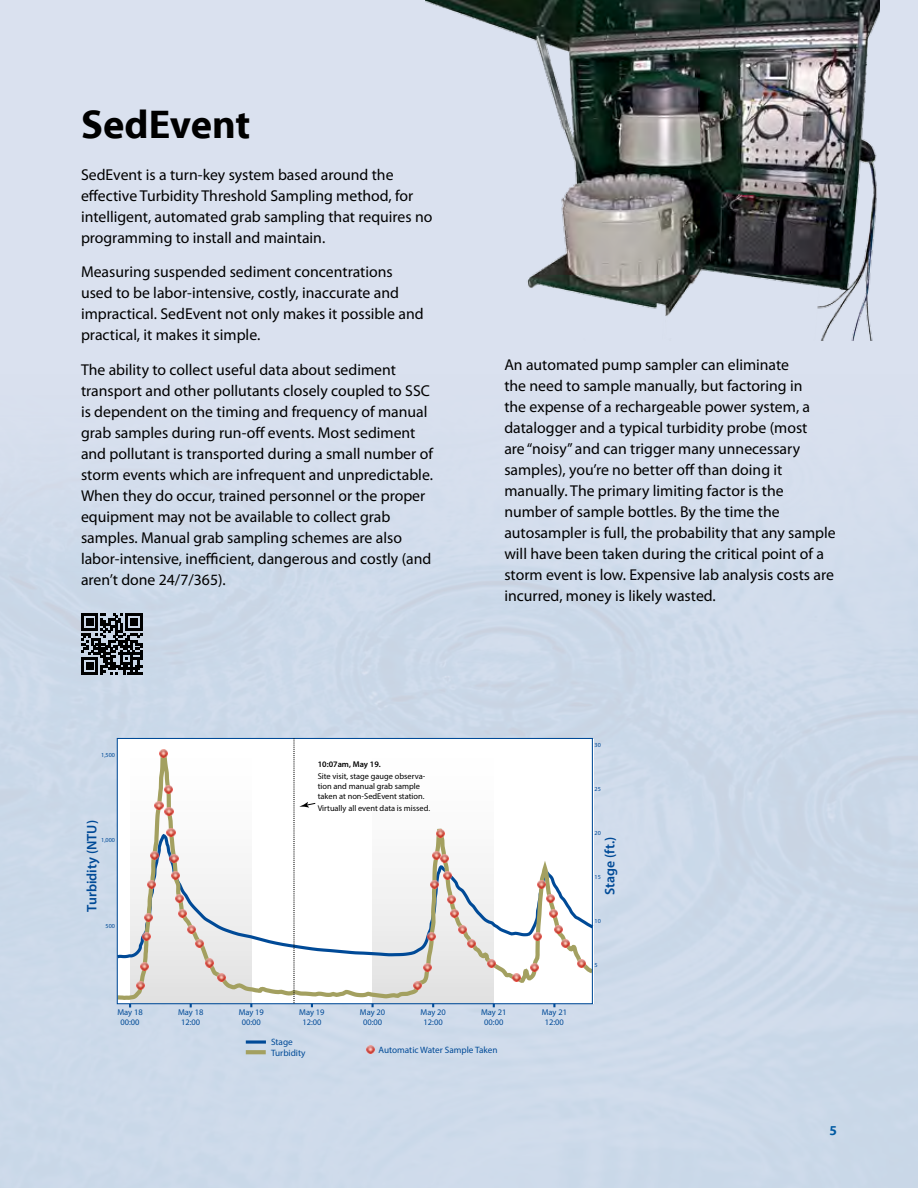
<style>
.page{position:relative;width:918px;height:1188px;background:#dae1ef}
.page>*{position:absolute;margin:0;border:0;box-sizing:border-box;transform-origin:0 0}
.t1{font:700 40.5px "Myriad Pro";color:#000}
.t2{font:15.75px/21px "Myriad Pro";color:#000}
.t3{font:600 13.8px "Myriad Pro";color:#004a97}
.t4{font:700 13.5px "Myriad Pro";color:#005aa2}
.t5{font:9.3px/10.4px "Myriad Pro";color:#004a97}
.t6{font:8.4px/10.1px "Myriad Pro";color:#000}
.t7{font:8.4px/10.2px "Myriad Pro";color:#004a97;text-align:center}
.t8{font:600 8.4px "Myriad Pro";color:#000}
.t9{font:6.15px "Myriad Pro";color:#004a97}
</style>
<div class="page">
<div style="left:0;top:514px;width:918px;height:674px;background:#cddaea"></div>
<img style="left:426px;top:0;width:453px;height:341px">
<svg style="left:113px;top:735px;width:483px;height:327px"></svg>
<svg style="left:137px;top:982px;width:8px;height:8px"></svg>
<svg style="left:141px;top:963px;width:8px;height:8px"></svg>
<svg style="left:142px;top:933px;width:8px;height:8px"></svg>
<svg style="left:145px;top:913px;width:8px;height:8px"></svg>
<svg style="left:148px;top:880px;width:8px;height:8px"></svg>
<svg style="left:150px;top:851px;width:8px;height:8px"></svg>
<svg style="left:160px;top:750px;width:8px;height:8px"></svg>
<svg style="left:164px;top:786px;width:8px;height:8px"></svg>
<svg style="left:155px;top:801px;width:18px;height:14px"></svg>
<svg style="left:167px;top:829px;width:8px;height:8px"></svg>
<svg style="left:170px;top:854px;width:8px;height:8px"></svg>
<svg style="left:172px;top:871px;width:8px;height:9px"></svg>
<svg style="left:176px;top:895px;width:8px;height:8px"></svg>
<svg style="left:179px;top:910px;width:8px;height:8px"></svg>
<svg style="left:187px;top:926px;width:17px;height:21px"></svg>
<svg style="left:205px;top:959px;width:8px;height:8px"></svg>
<svg style="left:217px;top:973px;width:8px;height:8px"></svg>
<svg style="left:413px;top:981px;width:8px;height:9px"></svg>
<svg style="left:424px;top:963px;width:8px;height:8px"></svg>
<svg style="left:428px;top:933px;width:8px;height:8px"></svg>
<svg style="left:436px;top:829px;width:8px;height:8px"></svg>
<svg style="left:433px;top:851px;width:15px;height:11px"></svg>
<svg style="left:430px;top:872px;width:21px;height:17px"></svg>
<svg style="left:447px;top:895px;width:8px;height:8px"></svg>
<svg style="left:451px;top:910px;width:8px;height:8px"></svg>
<svg style="left:459px;top:926px;width:17px;height:21px"></svg>
<svg style="left:487px;top:959px;width:9px;height:8px"></svg>
<svg style="left:512px;top:974px;width:8px;height:8px"></svg>
<svg style="left:531px;top:963px;width:8px;height:8px"></svg>
<svg style="left:534px;top:932px;width:8px;height:8px"></svg>
<svg style="left:537px;top:881px;width:9px;height:8px"></svg>
<svg style="left:546px;top:895px;width:8px;height:8px"></svg>
<svg style="left:550px;top:910px;width:8px;height:8px"></svg>
<svg style="left:554px;top:926px;width:16px;height:21px"></svg>
<svg style="left:577px;top:959px;width:9px;height:8px"></svg>
<div style="left:117px;top:738px;width:476px;height:266px;border:1px solid #004a97"></div>
<svg style="left:246px;top:1040px;width:20px;height:4px"></svg>
<svg style="left:246px;top:1050px;width:20px;height:4px"></svg>
<svg style="left:367px;top:1046px;width:8px;height:8px"></svg>
<svg style="left:293px;top:738px;width:23px;height:269px;background:#f1f2f3"></svg>
<svg style="left:81px;top:613px;width:61px;height:62px"></svg>
<h1 class="t1" style="left:81px;top:98px;width:171px">SedEvent</h1>
<p class="t2" style="left:81px;top:164px;width:353px">SedEvent is a turn-key system based around the effective Turbidity Threshold Sampling method, for intelligent, automated grab sampling that requires no programming to install and maintain.</p>
<p class="t2" style="left:81px;top:261px;width:344px">Measuring suspended sediment concentrations used to be labor-intensive, costly, inaccurate and impractical. SedEvent not only makes it possible and practical, it makes it simple.</p>
<p class="t2" style="left:81px;top:359px;width:353px">The ability to collect useful data about sediment transport and other pollutants closely coupled to SSC is dependent on the timing and frequency of manual grab samples during run-off events. Most sediment and pollutant is transported during a small number of storm events which are infrequent and unpredictable.<br>When they do occur, trained personnel or the proper equipment may not be available to collect grab samples. Manual grab sampling schemes are also labor-intensive, inefficient, dangerous and costly (and aren’t done 24/7/365).</p>
<p class="t9" style="left:101px;top:751px;width:15px">1,500</p>
<p class="t3" style="left:83px;top:912px;width:93px;rotate:-90deg">Turbidity (NTU)</p>
<p class="t9" style="left:101px;top:836px;width:15px">1,000</p>
<p class="t9" style="left:106px;top:922px;width:11px">500</p>
<p class="t8" style="left:318px;top:759px;width:65px">10:07am, May 19.</p>
<p class="t6" style="left:318px;top:771px;width:109px">Site visit, stage gauge observa&shy;tion and manual grab sample taken at non-SedEvent station.</p>
<p class="t6" style="left:318px;top:803px;width:114px">Virtually all event data is missed.</p>
<p class="t2" style="left:504px;top:354px;width:333px">An automated pump sampler can eliminate<br>the need to sample manually, but factoring in<br>the expense of a rechargeable power system, a datalogger and a typical turbidity probe (most<br>are “noisy” and can trigger many unnecessary samples), you’re no better off than doing it manually. The primary limiting factor is the number of sample bottles. By the time the autosampler is full, the probability that any sample will have been taken during the critical point of a storm event is low. Expensive lab analysis costs are incurred, money is likely wasted.</p>
<p class="t9" style="left:595px;top:741px;width:8px">30</p>
<p class="t9" style="left:595px;top:785px;width:8px">25</p>
<p class="t9" style="left:595px;top:829px;width:8px">20</p>
<p class="t9" style="left:595px;top:873px;width:8px">15</p>
<p class="t9" style="left:595px;top:917px;width:8px">10</p>
<p class="t9" style="left:595px;top:961px;width:5px">5</p>
<p class="t3" style="left:601px;top:895px;width:59px;rotate:-90deg">Stage (ft.)</p>
<p class="t7" style="left:117px;top:1007px;width:27px">May 18<br>00:00</p>
<p class="t7" style="left:178px;top:1007px;width:27px">May 18<br>12:00</p>
<p class="t7" style="left:239px;top:1007px;width:27px">May 19<br>00:00</p>
<p class="t7" style="left:299px;top:1007px;width:27px">May 19<br>12:00</p>
<p class="t7" style="left:542px;top:1007px;width:27px">May 21<br>12:00</p>
<p class="t7" style="left:360px;top:1007px;width:27px">May 20<br>00:00</p>
<p class="t7" style="left:421px;top:1007px;width:27px">May 20<br>12:00</p>
<p class="t7" style="left:481px;top:1007px;width:27px">May 21<br>00:00</p>
<p class="t5" style="left:271px;top:1037px;width:36px">Stage<br>Turbidity</p>
<p class="t5" style="left:378px;top:1045px;width:121px">Automatic Water Sample Taken</p>
<p class="t4" style="left:830px;top:1122px;width:9px">5</p>
</div>
